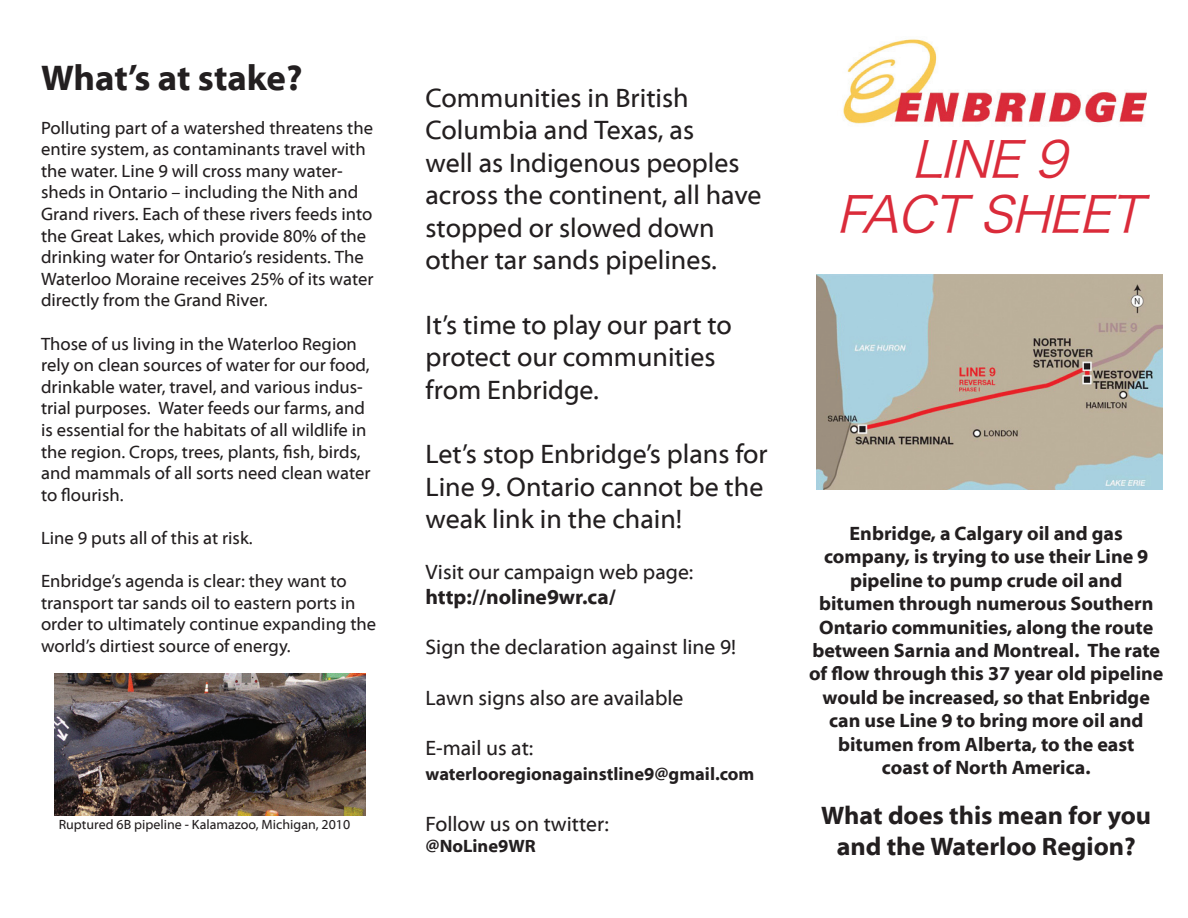
<style>
.page{position:relative;width:1188px;height:918px;background:#fff}
.page>*{position:absolute;margin:0;border:0;box-sizing:border-box;transform-origin:0 0}
.t1{font:italic 49.5px/55.5px "Hira Kaku Pro W3";color:#da2b3a;text-align:center}
.t2{font:700 36px "Myriad Web Pro";letter-spacing:-.005em;color:#231f20}
.t3{font:27px/32.4px "Myriad Web Pro";color:#231f20}
.t4{font:700 25.5px/30.6px "Myriad Web Pro";color:#231f20;text-align:center}
.t5{font:21px/25.2px "Myriad Web Pro";color:#231f20}
.t6{font:700 19.5px/23.4px "Myriad Web Pro";color:#231f20;text-align:center}
.t7{font:18px/21.6px "Myriad Web Pro";color:#231f20}
.t8{font:700 18px "Myriad Web Pro";color:#231f20}
.t9{font:13.5px "Myriad Web Pro";color:#231f20}
.s1{font-weight:700}
</style>
<div class="page">
<img style="left:843px;top:39px;width:303px;height:85px">
<img style="left:816px;top:274px;width:346px;height:216px">
<img style="left:54px;top:673px;width:311px;height:142px">
<p class="t2" style="left:41px;top:59px;width:263px">What’s at stake?</p>
<p class="t7" style="left:41px;top:117px;width:334px">Polluting part of a watershed threatens the entire system, as contaminants travel with the water. Line 9 will cross many water&shy;sheds in Ontario – including the Nith and Grand rivers. Each of these rivers feeds into the Great Lakes, which provide 80% of the drinking water for Ontario’s residents. The Waterloo Moraine receives 25% of its water directly from the Grand River.</p>
<p class="t7" style="left:41px;top:333px;width:331px">Those of us living in the Waterloo Region rely on clean sources of water for our food, drinkable water, travel, and various indus&shy;trial purposes. Water feeds our farms, and is essential for the habitats of all wildlife in the region. Crops, trees, plants, fish, birds, and mammals of all sorts need clean water to flourish.</p>
<p class="t7" style="left:41px;top:528px;width:213px">Line 9 puts all of this at risk.</p>
<p class="t7" style="left:41px;top:571px;width:337px">Enbridge’s agenda is clear: they want to transport tar sands oil to eastern ports in order to ultimately continue expanding the world’s dirtiest source of energy.</p>
<p class="t9" style="left:59px;top:817px;width:293px">Ruptured 6B pipeline - Kalamazoo, Michigan, 2010</p>
<p class="t3" style="left:426px;top:82px;width:338px">Communities in British<br>Columbia and Texas, as<br>well as Indigenous peoples across the continent, all have stopped or slowed down other tar sands pipelines.</p>
<p class="t3" style="left:426px;top:309px;width:308px">It’s time to play our part to protect our communities from Enbridge.</p>
<p class="t3" style="left:426px;top:439px;width:344px">Let’s stop Enbridge’s plans for<br>Line 9. Ontario cannot be the weak link in the chain!</p>
<p class="t5" style="left:426px;top:559px;width:269px">Visit our campaign web page: <span class="s1">http://noline9wr.ca/</span></p>
<p class="t5" style="left:426px;top:635px;width:312px">Sign the declaration against line 9!</p>
<p class="t5" style="left:426px;top:685px;width:259px">Lawn signs also are available</p>
<p class="t5" style="left:426px;top:736px;width:109px">E-mail us at:</p>
<p class="t8" style="left:426px;top:764px;width:330px">waterlooregionagainstline9@gmail.com</p>
<p class="t5" style="left:426px;top:811px;width:185px">Follow us on twitter:</p>
<p class="t8" style="left:426px;top:836px;width:112px">@NoLine9WR</p>
<p class="t1" style="left:837px;top:128px;width:325px">LINE9<br>FACTSHEET</p>
<p class="t6" style="left:824px;top:522px;width:326px">Enbridge, a Calgary oil and gas company, is trying to use their Line 9 pipeline to pump crude oil and</p>
<p class="t6" style="left:809px;top:592px;width:356px">bitumen through numerous Southern Ontario communities, along the route between Sarnia and Montreal. The rate of flow through this 37 year old pipeline would be increased, so that Enbridge can use Line 9 to bring more oil and bitumen from Alberta, to the east</p>
<p class="t6" style="left:882px;top:756px;width:210px">coast of North America.</p>
<p class="t4" style="left:821px;top:801px;width:331px">What does this mean for you and the Waterloo Region?</p>
</div>
